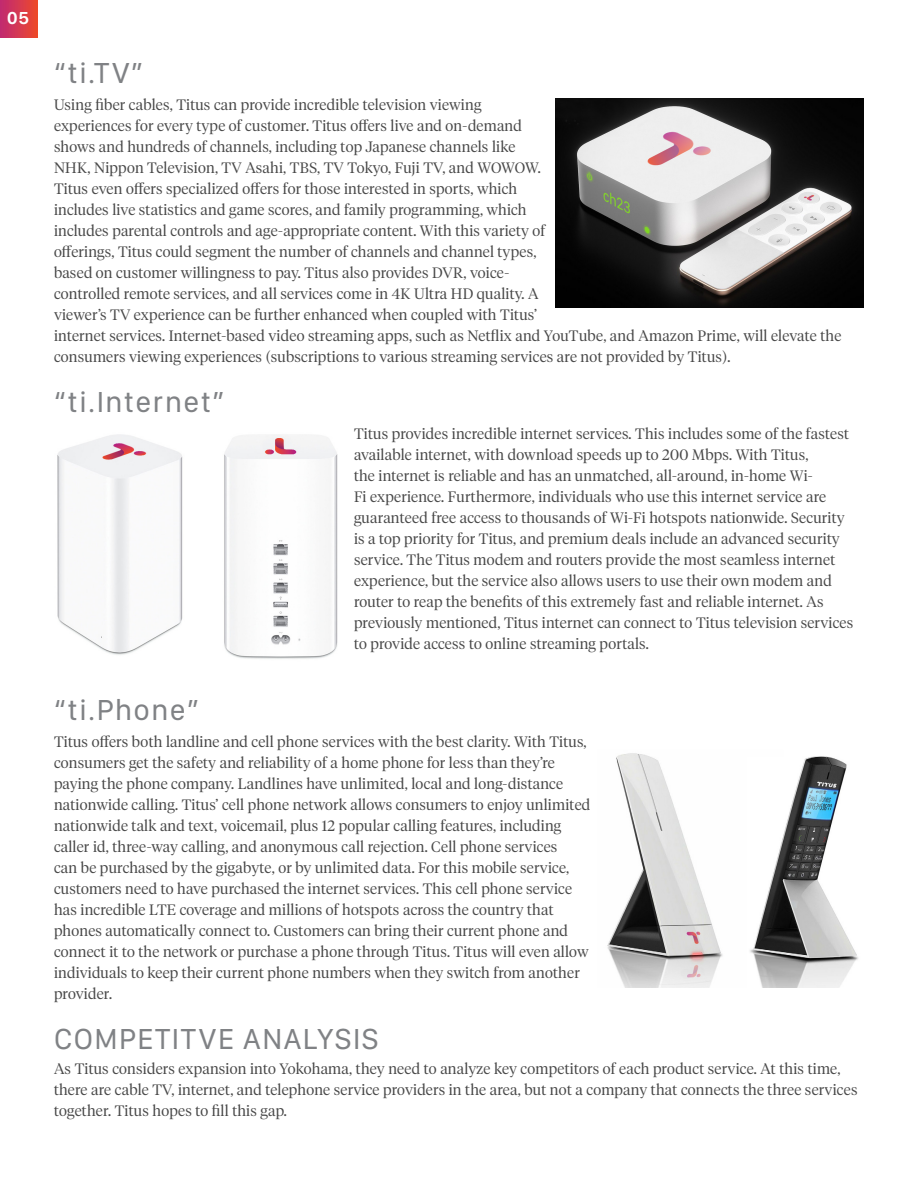
<style>
.page{position:relative;width:918px;height:1188px;background:#fff}
.page>*{position:absolute;margin:0;border:0;box-sizing:border-box;transform-origin:0 0}
.t1{font:30px "SF Compact Display";letter-spacing:.05em;color:#808285}
.t2{font:600 18px "SF Compact Display";color:#fff}
._10_Light{font:300 15px/21px "Tiempos Headline";letter-spacing:.015em;color:#484848}
</style>
<div class="page">
<img style="left:555px;top:98px;width:309px;height:210px">
<img style="left:57px;top:434px;width:281px;height:225px">
<img style="left:607px;top:753px;width:252px;height:234px">
<svg style="left:0;top:0;width:37px;height:37px"></svg>
<p class="t2" style="left:7px;top:7px;width:23px">05</p>
<p class="t1" style="left:54px;top:55px;width:91px">“ti.TV”</p>
<p class="_10_Light" style="left:54px;top:93px;width:789px">Using fiber cables, Titus can provide incredible television viewing<br>experiences for every type of customer. Titus offers live and on-demand<br>shows and hundreds of channels, including top Japanese channels like<br>NHK, Nippon Television, TV Asahi, TBS, TV Tokyo, Fuji TV, and WOWOW.<br>Titus even offers specialized offers for those interested in sports, which<br>includes live statistics and game scores, and family programming, which<br>includes parental controls and age-appropriate content. With this variety of<br>offerings, Titus could segment the number of channels and channel types,<br>based on customer willingness to pay. Titus also provides DVR, voice-<br>controlled remote services, and all services come in 4K Ultra HD quality. A<br>viewer’s TV experience can be further enhanced when coupled with Titus’<br>internet services. Internet-based video streaming apps, such as Netflix and YouTube, and Amazon Prime, will elevate the consumers viewing experiences (subscriptions to various streaming services are not provided by Titus).</p>
<p class="t1" style="left:54px;top:384px;width:172px">“ti.Internet”</p>
<p class="t1" style="left:54px;top:692px;width:147px">“ti.Phone”</p>
<p class="_10_Light" style="left:354px;top:422px;width:501px">Titus provides incredible internet services. This includes some of the fastest available internet, with download speeds up to 200 Mbps. With Titus,<br>the internet is reliable and has an unmatched, all-around, in-home Wi-<br>Fi experience. Furthermore, individuals who use this internet service are guaranteed free access to thousands of Wi-Fi hotspots nationwide. Security is a top priority for Titus, and premium deals include an advanced security service. The Titus modem and routers provide the most seamless internet experience, but the service also allows users to use their own modem and router to reap the benefits of this extremely fast and reliable internet. As previously mentioned, Titus internet can connect to Titus television services to provide access to online streaming portals.</p>
<p class="_10_Light" style="left:54px;top:731px;width:538px">Titus offers both landline and cell phone services with the best clarity. With Titus, consumers get the safety and reliability of a home phone for less than they’re paying the phone company. Landlines have unlimited, local and long-distance nationwide calling. Titus’ cell phone network allows consumers to enjoy unlimited nationwide talk and text, voicemail, plus 12 popular calling features, including caller id, three-way calling, and anonymous call rejection. Cell phone services<br>can be purchased by the gigabyte, or by unlimited data. For this mobile service, customers need to have purchased the internet services. This cell phone service has incredible LTE coverage and millions of hotspots across the country that phones automatically connect to. Customers can bring their current phone and connect it to the network or purchase a phone through Titus. Titus will even allow individuals to keep their current phone numbers when they switch from another provider.</p>
<p class="t1" style="left:54px;top:1021px;width:326px">COMPETITVE ANALYSIS</p>
<p class="_10_Light" style="left:54px;top:1058px;width:805px">As Titus considers expansion into Yokohama, they need to analyze key competitors of each product service. At this time, there are cable TV, internet, and telephone service providers in the area, but not a company that connects the three services together. Titus hopes to fill this gap.</p>
</div>
